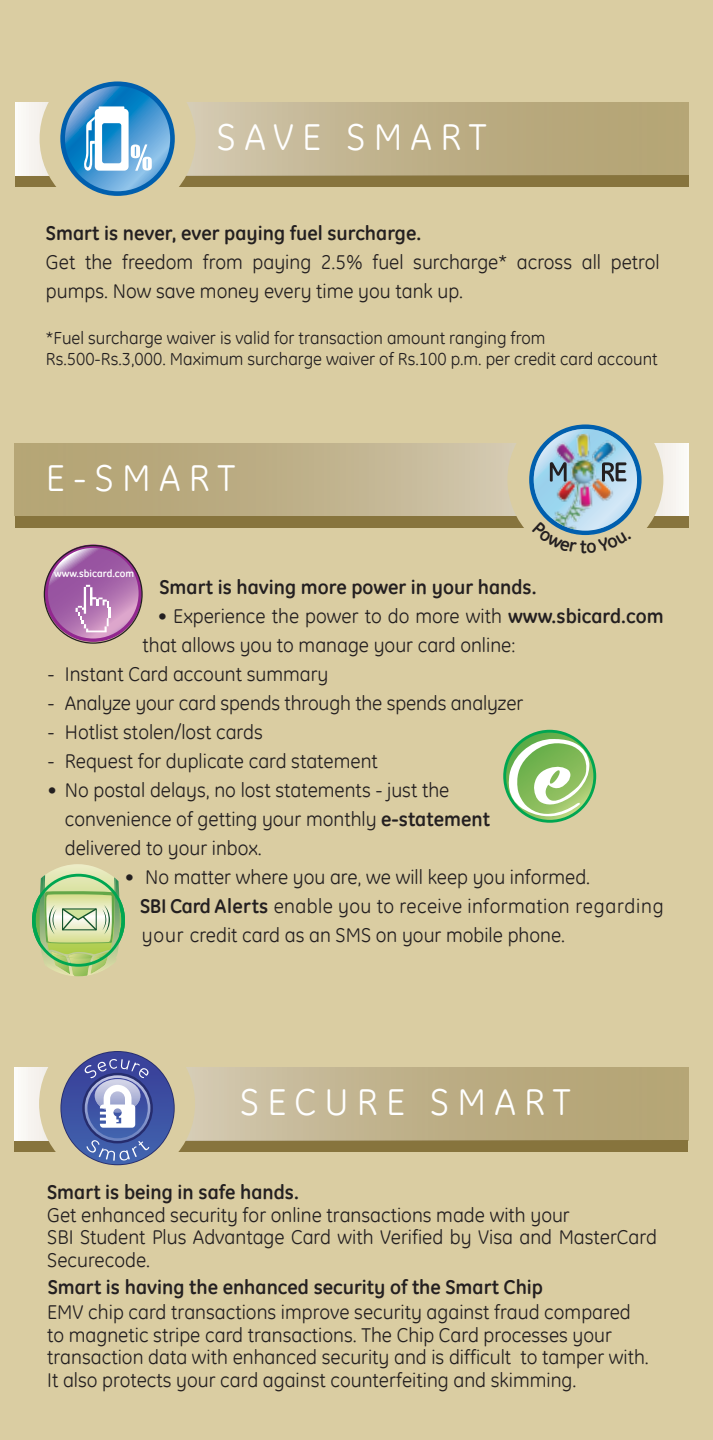
<style>
.page{position:relative;width:713px;height:1440px;background:#dacda2}
.page>*{position:absolute;margin:0;border:0;box-sizing:border-box;transform-origin:0 0}
.t1{font:37.5px "GE Inspira";letter-spacing:.22em;color:#fff}
.t2{font:20px/29px "GE Inspira";color:#231f20}
.t3{font:700 20px "GE Inspira";color:#231f20}
.t4{font:17.5px/21px "GE Inspira";color:#231f20}
.t5{font:700 10.25px "GE Inspira";color:#fff}
.s1{font-weight:700}
</style>
<div class="page">
<div style="left:14px;top:1140px;width:674px;height:12px;background:#87743d"></div>
<svg style="left:15px;top:1067px;width:673px;height:73px"></svg>
<div style="left:39px;top:1026px;width:156px;height:156px;background:#dacda2;border-radius:50%"></div>
<svg style="left:15px;top:443px;width:673px;height:73px"></svg>
<div style="left:15px;top:516px;width:673px;height:11px;background:#87743d"></div>
<div style="left:507px;top:402px;width:156px;height:156px;background:#dacda2;border-radius:50%"></div>
<div style="left:15px;top:175px;width:674px;height:11px;background:#87743d"></div>
<svg style="left:15px;top:102px;width:674px;height:73px"></svg>
<div style="left:40px;top:61px;width:156px;height:156px;background:#dacda2;border-radius:50%"></div>
<svg style="left:60px;top:81px;width:115px;height:115px;fill:#005fae"></svg>
<svg style="left:65px;top:86px;width:105px;height:105px"></svg>
<svg style="left:83px;top:106px;width:69px;height:65px"></svg>
<svg style="left:505px;top:731px;width:90px;height:90px"></svg>
<div style="left:503px;top:730px;width:93px;height:93px;border:3px solid #00a651;border-radius:50%"></div>
<svg style="left:507px;top:737px;width:83px;height:92px"></svg>
<svg style="left:46px;top:546px;width:94px;height:94px"></svg>
<div style="left:45px;top:545px;width:97px;height:97px;border:3px solid #92278f;border-radius:50%"></div>
<svg style="left:75px;top:585px;width:36px;height:47px"></svg>
<svg style="left:60px;top:1051px;width:115px;height:114px"></svg>
<svg style="left:61px;top:1052px;width:113px;height:112px"></svg>
<svg style="left:82px;top:1073px;width:71px;height:70px"></svg>
<svg style="left:85px;top:1075px;width:65px;height:66px"></svg>
<svg style="left:87px;top:1078px;width:61px;height:60px"></svg>
<svg style="left:95px;top:1079px;width:45px;height:33px"></svg>
<svg style="left:100px;top:1085px;width:35px;height:43px"></svg>
<svg style="left:84px;top:1059px;width:65px;height:19px"></svg>
<svg style="left:86px;top:1140px;width:63px;height:21px"></svg>
<svg style="left:529px;top:424px;width:112px;height:111px"></svg>
<svg style="left:534px;top:429px;width:103px;height:102px"></svg>
<svg style="left:623px;top:462px;width:3px;height:20px"></svg>
<img style="left:548px;top:433px;width:75px;height:89px">
<svg style="left:38px;top:864px;width:83px;height:112px"></svg>
<div style="left:32px;top:874px;width:93px;height:93px;border:3px solid #00a651;border-radius:50%"></div>
<svg style="left:532px;top:522px;width:99px;height:32px"></svg>
<h1 class="t1" style="left:217px;top:113px;width:271px">SAVE SMART</h1>
<p class="t3" style="left:46px;top:220px;width:377px">Smart is never, ever paying fuel surcharge.</p>
<p class="t2" style="left:46px;top:247px;width:615px">Get the freedom from paying 2.5% fuel surcharge* across all petrol pumps. Now save money every time you tank up.</p>
<p class="t4" style="left:46px;top:328px;width:613px">*Fuel surcharge waiver is valid for transaction amount ranging from<br>Rs.500-Rs.3,000. Maximum surcharge waiver of Rs.100 p.m. per credit card account</p>
<h1 class="t1" style="left:46px;top:454px;width:191px">E-SMART</h1>
<p class="t5" style="left:54px;top:566px;width:81px">www.sbicard.com</p>
<p class="t3" style="left:160px;top:574px;width:378px">Smart is having more power in your hands.</p>
<p class="t2" style="left:142px;top:601px;width:523px;text-indent:15px">• Experience the power to do more with <span class="s1">www.sbicard.com </span>that allows you to manage your card online:</p>
<p class="t2" style="left:48px;top:659px;width:282px">- Instant Card account summary</p>
<p class="t2" style="left:48px;top:688px;width:477px">- Analyze your card spends through the spends analyzer</p>
<p class="t2" style="left:48px;top:717px;width:217px">- Hotlist stolen/lost cards</p>
<p class="t2" style="left:48px;top:746px;width:332px">- Request for duplicate card statement</p>
<p class="t2" style="left:65px;top:775px;width:427px;text-indent:-17px">• No postal delays, no lost statements - just the convenience of getting your monthly <span class="s1">e-statement </span>delivered to your inbox.</p>
<p class="t2" style="left:140px;top:862px;width:525px;text-indent:-15px">• No matter where you are, we will keep you informed.<br><span class="s1">SBI Card Alerts</span> enable you to receive information regarding your credit card as an SMS on your mobile phone.</p>
<h1 class="t1" style="left:240px;top:1078px;width:332px">SECURE SMART</h1>
<p class="t3" style="left:47px;top:1180px;width:253px">Smart is being in safe hands.</p>
<p class="t2" style="left:47px;top:1203px;width:611px;line-height:22.5px">Get enhanced security for online transactions made with your<br>SBI Student Plus Advantage Card with Verified by Visa and MasterCard<br>Securecode.</p>
<p class="t3" style="left:48px;top:1274px;width:497px">Smart is having the enhanced security of the Smart Chip</p>
<p class="t2" style="left:47px;top:1301px;width:603px;line-height:22.5px">EMV chip card transactions improve security against fraud compared to magnetic stripe card transactions. The Chip Card processes your transaction data with enhanced security and is difficult to tamper with.<br>It also protects your card against counterfeiting and skimming.</p>
</div>
